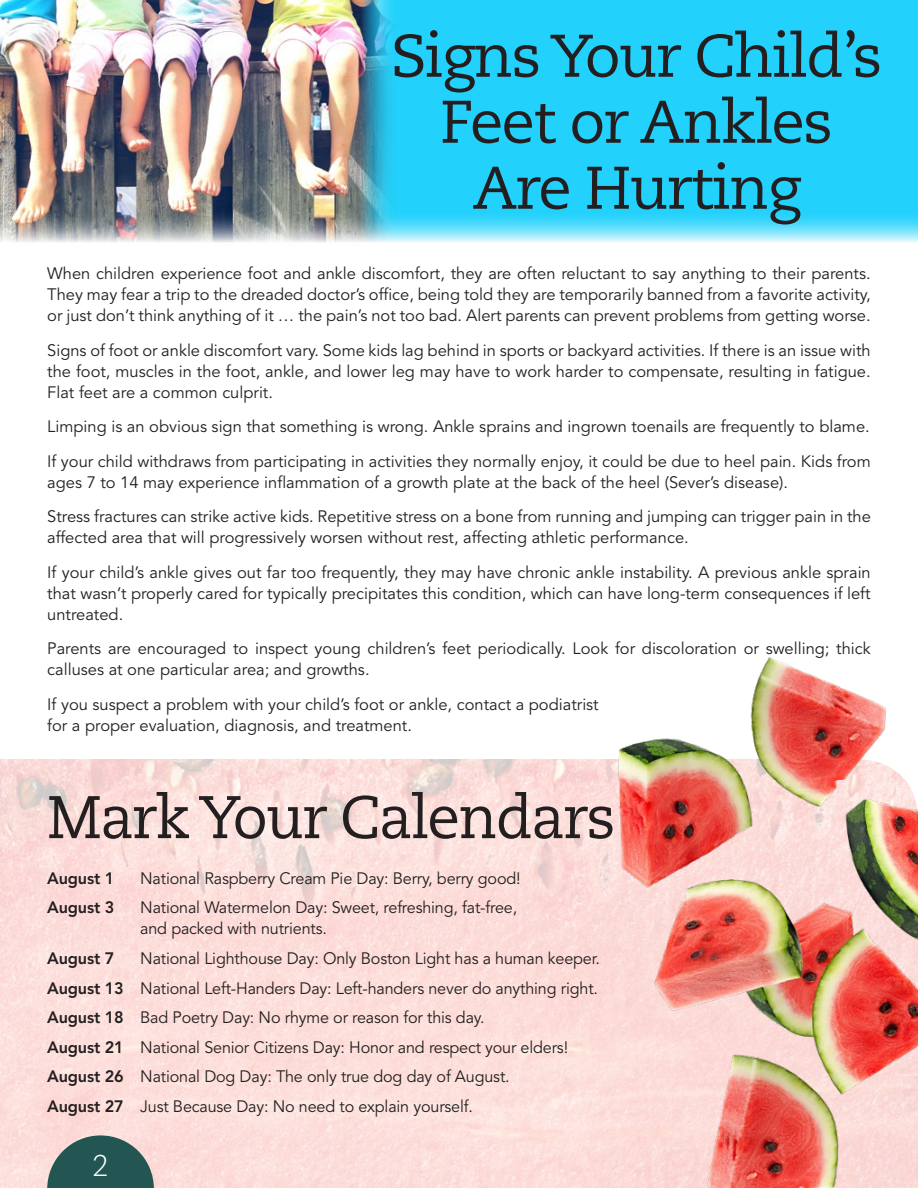
<style>
.page{position:relative;width:918px;height:1188px;background:#fff}
.page>*{position:absolute;margin:0;border:0;box-sizing:border-box;transform-origin:0 0}
.t1{font:60px/66px "Caecilia LT Std";letter-spacing:-.03em;color:#231f20;text-align:center}
.t2{font:300 30px "Caecilia LT Std";color:#fff}
.t3{font:16.5px/21px "Avenir LT Std";color:#231f20}
.t4{font:800 16.5px "Avenir LT Std";letter-spacing:-.01em;color:#231f20}
.s1{font-weight:800}
</style>
<div class="page">
<div style="left:0;top:0;width:918px;height:248px;background:#22d1fc"></div>
<img style="left:0;top:0;width:392px;height:209px">
<img style="left:0;top:759px;width:577px;height:429px">
<svg style="left:47px;top:1135px;width:107px;height:53px;background:#547470"></svg>
<img style="left:0;top:209px;width:918px;height:39px">
<img style="left:577px;top:657px;width:341px;height:531px">
<p class="t1" style="left:391px;top:24px;width:493px">Signs Your Child’s<br>Feet or Ankles<br>Are Hurting</p>
<p class="t3" style="left:47px;top:264px;width:825px;text-align:justify">When children experience foot and ankle discomfort, they are often reluctant to say anything to their parents.<br>They may fear a trip to the dreaded doctor’s office, being told they are temporarily banned from a favorite activity, or just don’t think anything of it … the pain’s not too bad. Alert parents can prevent problems from getting worse.</p>
<p class="t3" style="left:47px;top:340px;width:825px;text-align:justify">Signs of foot or ankle discomfort vary. Some kids lag behind in sports or backyard activities. If there is an issue with the foot, muscles in the foot, ankle, and lower leg may have to work harder to compensate, resulting in fatigue.<br>Flat feet are a common culprit.</p>
<p class="t3" style="left:47px;top:410px;width:825px;line-height:34.5px">Limping is an obvious sign that something is wrong. Ankle sprains and ingrown toenails are frequently to blame.<br>If your child withdraws from participating in activities they normally enjoy, it could be due to heel pain. Kids from</p>
<p class="t3" style="left:47px;top:465px;width:825px;line-height:34.5px">ages 7 to 14 may experience inflammation of a growth plate at the back of the heel (Sever’s disease).<br>Stress fractures can strike active kids. Repetitive stress on a bone from running and jumping can trigger pain in the</p>
<p class="t3" style="left:47px;top:521px;width:825px;line-height:34.5px">affected area that will progressively worsen without rest, affecting athletic performance.<br>If your child’s ankle gives out far too frequently, they may have chronic ankle instability. A previous ankle sprain</p>
<p class="t3" style="left:47px;top:583px;width:825px">that wasn’t properly cared for typically precipitates this condition, which can have long-term consequences if left untreated.</p>
<p class="t3" style="left:47px;top:639px;width:825px">Parents are encouraged to inspect young children’s feet periodically. Look for discoloration or swelling; thick calluses at one particular area; and growths.</p>
<p class="t3" style="left:47px;top:694px;width:553px">If you suspect a problem with your child’s foot or ankle, contact a podiatrist for a proper evaluation, diagnosis, and treatment.</p>
<p class="t1" style="left:47px;top:785px;width:570px">Mark Your Calendars</p>
<p class="t4" style="left:47px;top:868px;width:69px">August 1</p>
<p class="t3" style="left:140px;top:868px;width:382px">National Raspberry Cream Pie Day: Berry, berry good!</p>
<p class="t4" style="left:47px;top:898px;width:69px">August 3</p>
<p class="t3" style="left:140px;top:898px;width:378px">National Watermelon Day: Sweet, refreshing, fat-free, and packed with nutrients.</p>
<p class="t4" style="left:47px;top:948px;width:69px">August 7</p>
<p class="t3" style="left:47px;top:944px;width:554px;line-height:29.7px;text-indent:93px">National Lighthouse Day: Only Boston Light has a human keeper.<br><span class="s1">August 13</span> National Left-Handers Day: Left-handers never do anything right.<br><span class="s1">August 18</span> Bad Poetry Day: No rhyme or reason for this day.<br><span class="s1">August 21</span> National Senior Citizens Day: Honor and respect your elders!<br><span class="s1">August 26</span> National Dog Day: The only true dog day of August.<br><span class="s1">August 27</span> Just Because Day: No need to explain yourself.</p>
<p class="t2" style="left:92px;top:1149px;width:18px">2</p>
</div>
